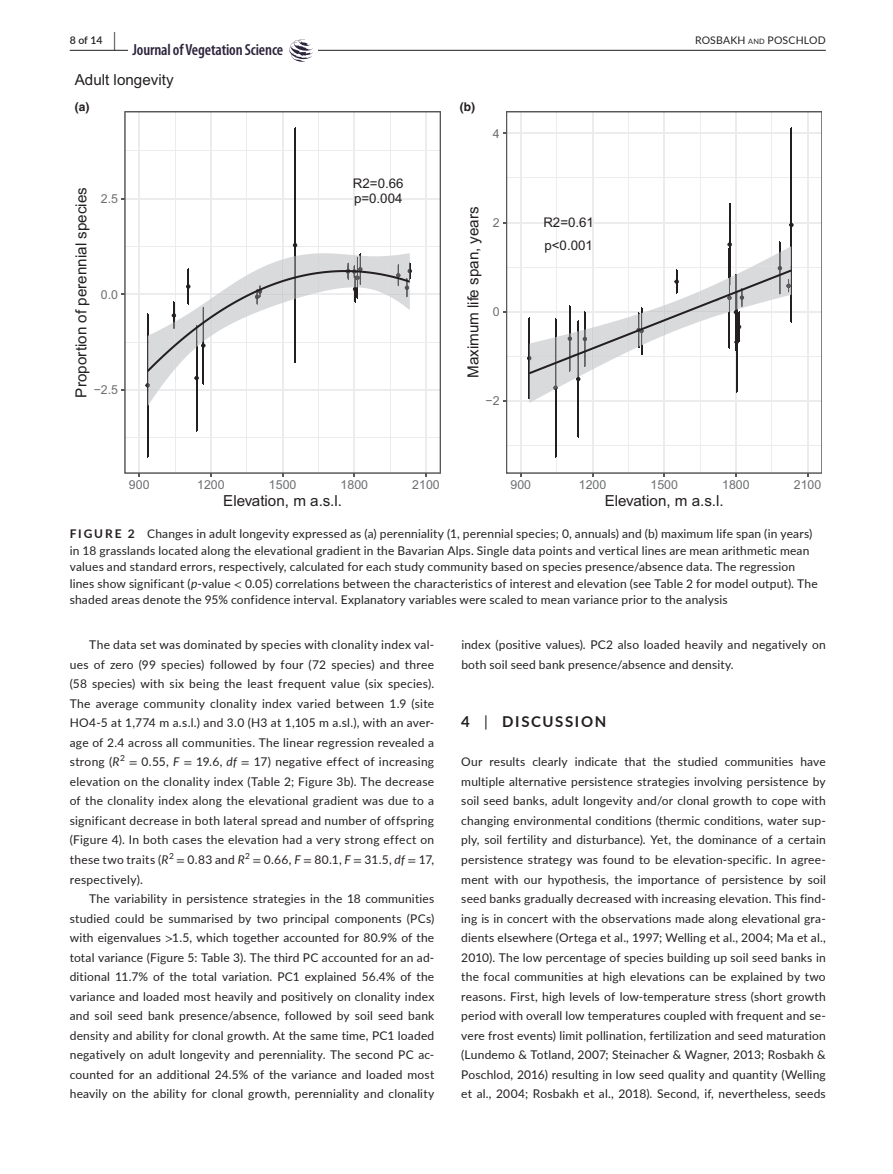
<style>
.page{position:relative;width:893px;height:1174px;background:#fff}
.page>*{position:absolute;margin:0;border:0;box-sizing:border-box;transform-origin:0 0}
.t1{font:600 condensed 16.05px "Myriad Pro";letter-spacing:-.01em;color:#2c233c}
.t2{font:15.15px "Arial";color:#231f20}
.t3{font:700 15px "Lato";letter-spacing:.11em;color:#231f20}
.t4{font:13.35px/15.3px "Arial";color:#231f20}
.t5{font:12.3px "Arial";color:#6d6e71}
.t6{font:12px/19.5px "Lato";letter-spacing:.015em;color:#231f20;text-align:justify}
.t7{font:700 12px "Helvetica";color:#231f20}
.t8{font:10.5px "Lato";letter-spacing:.015em;color:#231f20}
.t9{font:600 10.5px "Lato";color:#231f20}
.t10{font:8.4px "Lato";color:#231f20}
.s1{font-size:19.5px}
.s2{font-size:7.35px}
.s3{font-weight:700}
.s4{font-style:italic}
.s5{font-family:"STIX"}
.s6{font-weight:400}
</style>
<div class="page">
<hr style="left:70px;top:50px;width:756px;height:1px;background:#231f20">
<div style="left:128px;top:39px;width:189px;height:23px;background:#fff"></div>
<svg style="left:289px;top:39px;width:24px;height:23px"></svg>
<svg style="left:125px;top:112px;width:315px;height:361px"></svg>
<svg style="left:506px;top:112px;width:316px;height:361px"></svg>
<p class="t9" style="left:70px;top:33px;width:48px">8 of 14 <span class="s1">|</span></p>
<h1 class="t1" style="left:133px;top:41px;width:152px">Journal of Vegetation Science</h1>
<p class="t2" style="left:75px;top:69px;width:100px">Adult longevity</p>
<p class="t7" style="left:75px;top:99px;width:16px">(a)</p>
<p class="t2" style="left:71px;top:397px;width:212px;rotate:-90deg">Proportion of perennial species</p>
<p class="t5" style="left:101px;top:191px;width:19px">2.5</p>
<p class="t5" style="left:101px;top:286px;width:19px">0.0</p>
<p class="t5" style="left:94px;top:382px;width:26px">−2.5</p>
<p class="t4" style="left:353px;top:176px;width:52px">R2=0.66 p=0.004</p>
<p class="t7" style="left:460px;top:99px;width:17px">(b)</p>
<p class="t5" style="left:493px;top:125px;width:8px">4</p>
<p class="t2" style="left:463px;top:378px;width:173px;rotate:-90deg">Maximum life span, years</p>
<p class="t5" style="left:493px;top:214px;width:8px">2</p>
<p class="t5" style="left:493px;top:304px;width:8px">0</p>
<p class="t5" style="left:486px;top:393px;width:16px">−2</p>
<p class="t4" style="left:543px;top:211px;width:52px;line-height:22.4px">R2=0.61 p&lt;0.001</p>
<p class="t8" style="left:695px;top:33px;width:131px">ROSBAKH <span class="s2">and</span> POSCHLOD</p>
<p class="t5" style="left:129px;top:476px;width:22px">900</p>
<p class="t5" style="left:197px;top:476px;width:29px">1200</p>
<p class="t5" style="left:269px;top:476px;width:29px">1500</p>
<p class="t5" style="left:341px;top:476px;width:29px">1800</p>
<p class="t5" style="left:412px;top:476px;width:29px">2100</p>
<p class="t2" style="left:223px;top:491px;width:120px">Elevation, m a.s.l.</p>
<p class="t5" style="left:511px;top:476px;width:22px">900</p>
<p class="t5" style="left:579px;top:476px;width:29px">1200</p>
<p class="t5" style="left:650px;top:476px;width:29px">1500</p>
<p class="t5" style="left:722px;top:476px;width:29px">1800</p>
<p class="t5" style="left:794px;top:476px;width:29px">2100</p>
<p class="t2" style="left:605px;top:491px;width:120px">Elevation, m a.s.l.</p>
<p class="t6" style="left:70px;top:525px;width:749px;line-height:16.5px;text-align:left"><span class="s3">FIGURE 2</span> Changes in adult longevity expressed as (a) perenniality (1, perennial species; 0, annuals) and (b) maximum life span (in years) in 18 grasslands located along the elevational gradient in the Bavarian Alps. Single data points and vertical lines are mean arithmetic mean values and standard errors, respectively, calculated for each study community based on species presence/absence data. The regression lines show significant (<span class="s4">p</span>-value <span class="s5">&lt;</span> 0.05) correlations between the characteristics of interest and elevation (see Table 2 for model output). The shaded areas denote the 95% confidence interval. Explanatory variables were scaled to mean variance prior to the analysis</p>
<p class="t6" style="left:70px;top:635px;width:366px;text-indent:20px">The data set was dominated by species with clonality index val&shy;ues of zero (99 species) followed by four (72 species) and three (58 species) with six being the least frequent value (six species).<br>The average community clonality index varied between 1.9 (site HO4-5 at 1,774 m a.s.l.) and 3.0 (H3 at 1,105 m a.sl.), with an aver&shy;age of 2.4 across all communities. The linear regression revealed a strong (<span class="s4">R</span></p>
<p class="t10" style="left:120px;top:752px;width:6px">2</p>
<p class="t6" style="left:70px;top:752px;width:366px;text-indent:59px"><span class="s5">=</span> 0.55, <span class="s4">F</span> <span class="s5">=</span> 19.6, <span class="s4">df</span> <span class="s5">=</span> 17) negative effect of increasing elevation on the clonality index (Table 2; Figure 3b). The decrease of the clonality index along the elevational gradient was due to a significant decrease in both lateral spread and number of offspring (Figure 4). In both cases the elevation had a very strong effect on these two traits (<span class="s4">R</span><sup>2</sup> <span class="s5">=</span> 0.83 and <span class="s4">R</span><sup>2</sup> <span class="s5">=</span> 0.66, <span class="s4">F</span> <span class="s5">=</span> 80.1, <span class="s4">F</span> <span class="s5">=</span> 31.5, <span class="s4">df</span> <span class="s5">=</span> 17, respectively).</p>
<p class="t6" style="left:70px;top:888px;width:366px;text-indent:20px">The variability in persistence strategies in the 18 communities studied could be summarised by two principal components (PCs) with eigenvalues <span class="s5">&gt;</span>1.5, which together accounted for 80.9% of the total variance (Figure 5: Table 3). The third PC accounted for an ad&shy;ditional 11.7% of the total variation. PC1 explained 56.4% of the variance and loaded most heavily and positively on clonality index and soil seed bank presence/absence, followed by soil seed bank density and ability for clonal growth. At the same time, PC1 loaded negatively on adult longevity and perenniality. The second PC ac&shy;counted for an additional 24.5% of the variance and loaded most heavily on the ability for clonal growth, perenniality and clonality</p>
<p class="t6" style="left:461px;top:635px;width:366px">index (positive values). PC2 also loaded heavily and negatively on both soil seed bank presence/absence and density.</p>
<p class="t3" style="left:461px;top:711px;width:147px">4 <span class="s6">|</span> DISCUSSION</p>
<p class="t6" style="left:461px;top:752px;width:366px">Our results clearly indicate that the studied communities have multiple alternative persistence strategies involving persistence by soil seed banks, adult longevity and/or clonal growth to cope with changing environmental conditions (thermic conditions, water sup&shy;ply, soil fertility and disturbance). Yet, the dominance of a certain persistence strategy was found to be elevation-specific. In agree&shy;ment with our hypothesis, the importance of persistence by soil seed banks gradually decreased with increasing elevation. This find&shy;ing is in concert with the observations made along elevational gra&shy;dients elsewhere (Ortega et al., 1997; Welling et al., 2004; Ma et al., 2010). The low percentage of species building up soil seed banks in the focal communities at high elevations can be explained by two reasons. First, high levels of low-temperature stress (short growth period with overall low temperatures coupled with frequent and se&shy;vere frost events) limit pollination, fertilization and seed maturation (Lundemo &amp; Totland, 2007; Steinacher &amp; Wagner, 2013; Rosbakh &amp; Poschlod, 2016) resulting in low seed quality and quantity (Welling et al., 2004; Rosbakh et al., 2018). Second, if, nevertheless, seeds</p>
</div>
